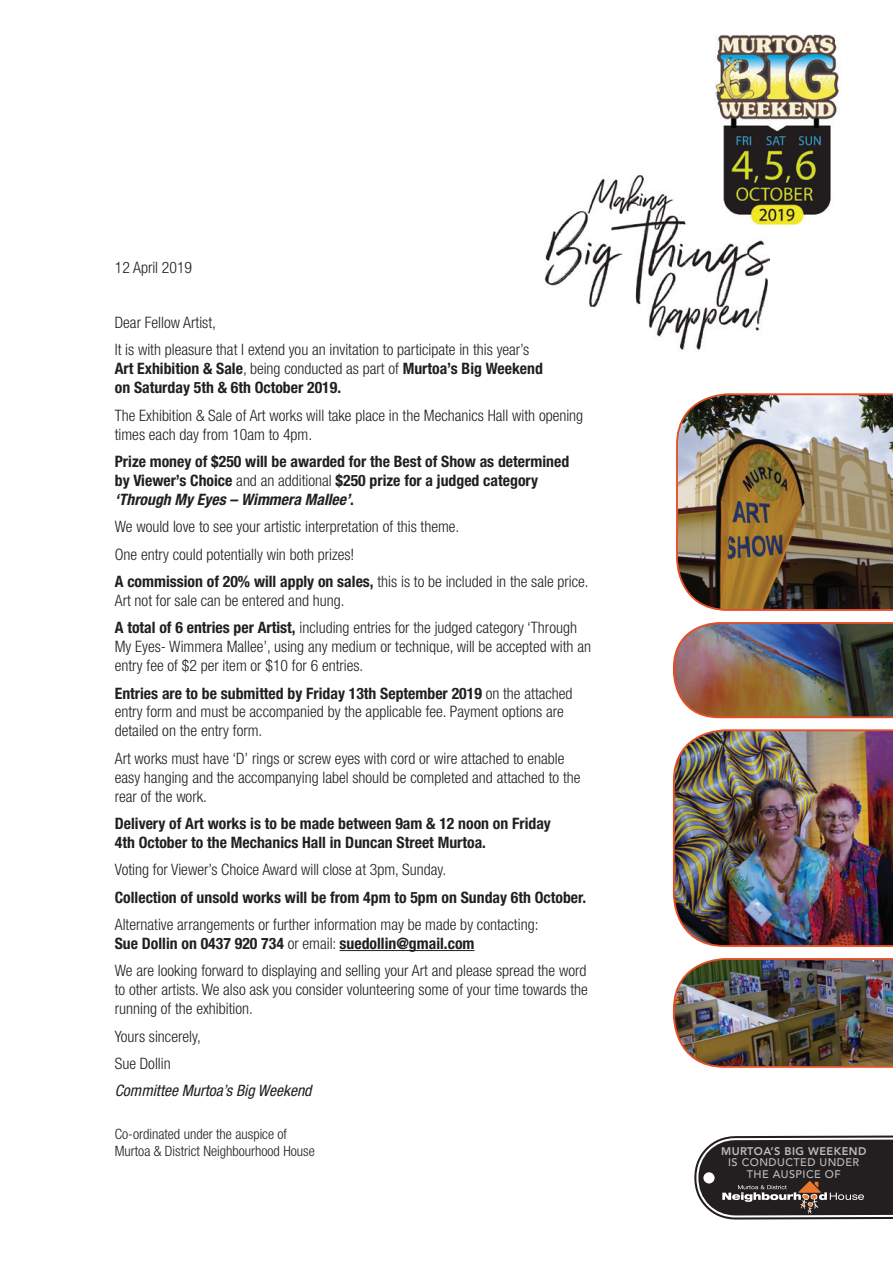
<style>
.page{position:relative;width:893px;height:1263px;background:#fff}
.page>*{position:absolute;margin:0;border:0;box-sizing:border-box;transform-origin:0 0}
.t1{font:300 condensed 15.75px/18.9px "Helvetica Neue";color:#231f20}
.t2{font:700 condensed 15.75px/18.9px "Helvetica Neue";color:#231f20}
.t3{font:italic condensed 15.75px "Helvetica Neue";color:#231f20}
.t4{font:300 condensed 14.25px/17.1px "Helvetica Neue";color:#231f20}
.t5{font:500 10.95px/11.6px "Avenir";letter-spacing:.04em;color:#bcbdc0;text-align:center}
.t6{font:800 10.95px "Avenir";letter-spacing:.04em;color:#bcbdc0}
.s1{font-weight:300}
.s2{font-style:italic}
.s3{font-weight:700}
</style>
<div class="page">
<img style="left:676px;top:393px;width:217px;height:218px">
<img style="left:544px;top:175px;width:226px;height:175px">
<img style="left:673px;top:622px;width:220px;height:96px">
<img style="left:673px;top:729px;width:220px;height:218px">
<img style="left:673px;top:958px;width:220px;height:110px">
<hr style="left:340px;top:950px;width:134px;height:1px;background:#231f20">
<svg style="left:694px;top:1135px;width:199px;height:84px;background:#464141"></svg>
<img style="left:697px;top:34px;width:142px;height:199px">
<p class="t1" style="left:115px;top:258px;width:79px">12 April 2019</p>
<p class="t1" style="left:115px;top:309px;width:416px;line-height:27.5px">Dear Fellow Artist,<br>It is with pleasure that I extend you an invitation to participate in this year’s</p>
<p class="t2" style="left:115px;top:359px;width:430px">Art Exhibition &amp; Sale<span class="s1">, being conducted as part of</span> Murtoa’s Big Weekend on Saturday 5th &amp; 6th October 2019.</p>
<p class="t1" style="left:115px;top:405px;width:470px">The Exhibition &amp; Sale of Art works will take place in the Mechanics Hall with opening times each day from 10am to 4pm.</p>
<p class="t2" style="left:115px;top:452px;width:456px">Prize money of $250 will be awarded for the Best of Show as determined by Viewer’s Choice <span class="s1">and an additional</span> $250 prize for a judged category <span class="s2">‘Through My Eyes – Wimmera Mallee’</span>.</p>
<p class="t1" style="left:115px;top:513px;width:475px;line-height:27.5px">We would love to see your artistic interpretation of this theme.<br>One entry could potentially win both prizes!<br><span class="s3">A commission of 20% will apply on sales,</span> this is to be included in the sale price.</p>
<p class="t1" style="left:115px;top:586px;width:464px;line-height:27.5px">Art not for sale can be entered and hung.<br><span class="s3">A total of 6 entries per Artist,</span> including entries for the judged category ‘Through</p>
<p class="t1" style="left:115px;top:637px;width:478px">My Eyes- Wimmera Mallee’, using any medium or technique, will be accepted with an entry fee of $2 per item or $10 for 6 entries.</p>
<p class="t1" style="left:115px;top:683px;width:459px"><span class="s3">Entries are to be submitted by Friday 13th September 2019</span> on the attached entry form and must be accompanied by the applicable fee. Payment options are detailed on the entry form.</p>
<p class="t1" style="left:115px;top:749px;width:467px">Art works must have ‘D’ rings or screw eyes with cord or wire attached to enable easy hanging and the accompanying label should be completed and attached to the rear of the work.</p>
<p class="t2" style="left:115px;top:814px;width:438px">Delivery of Art works is to be made between 9am &amp; 12 noon on Friday<br>4th October to the Mechanics Hall in Duncan Street Murtoa.</p>
<p class="t1" style="left:115px;top:860px;width:333px">Voting for Viewer’s Choice Award will close at 3pm, Sunday.</p>
<p class="t2" style="left:115px;top:887px;width:473px">Collection of unsold works will be from 4pm to 5pm on Sunday 6th October.</p>
<p class="t1" style="left:115px;top:915px;width:425px">Alternative arrangements or further information may be made by contacting:<br><span class="s3">Sue Dollin on 0437 920 734</span> or email: <span class="s3">suedollin@gmail.com</span></p>
<p class="t1" style="left:115px;top:961px;width:475px;text-align:justify">We are looking forward to displaying and selling your Art and please spread the word to other artists. We also ask you consider volunteering some of your time towards the running of the exhibition.</p>
<p class="t1" style="left:115px;top:1022px;width:88px;line-height:27.5px">Yours sincerely,<br>Sue Dollin</p>
<p class="t3" style="left:115px;top:1082px;width:198px">Committee Murtoa’s Big Weekend</p>
<p class="t4" style="left:115px;top:1125px;width:201px">Co-ordinated under the auspice of<br>Murtoa &amp; District Neighbourhood House</p>
<p class="t6" style="left:721px;top:1144px;width:147px">MURTOA’S BIG WEEKEND</p>
<p class="t5" style="left:728px;top:1157px;width:133px">IS CONDUCTED UNDER<br>THE AUSPICE OF</p>
</div>
